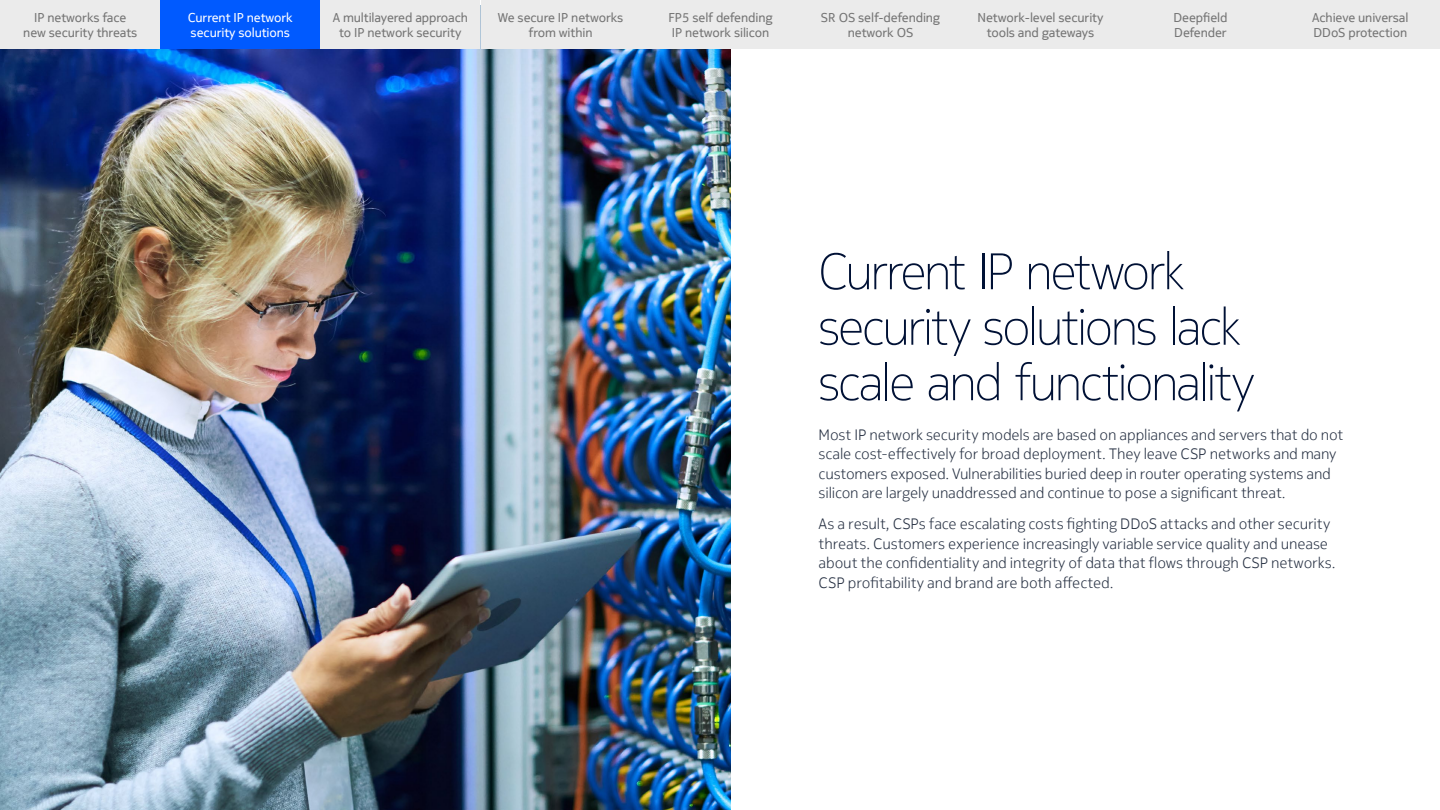
<style>
.page{position:relative;width:1440px;height:810px;background:#fff}
.page>*{position:absolute;margin:0;border:0;box-sizing:border-box;transform-origin:0 0}
.t1{font:200 51px/55.5px "Nokia Pure Headline";letter-spacing:-.03em;color:#001135}
.t2{font:300 15px/19.5px "Nokia Pure Text";letter-spacing:-.01em;color:#263042}
.t3{font:12.75px/15px "Nokia Pure Text";letter-spacing:-.01em;color:#757575;text-align:center}
.t4{font:12.75px/15px "Nokia Pure Text";letter-spacing:-.01em;color:#fff}
</style>
<div class="page">
<img style="left:0;top:5px;width:731px;height:805px">
<div style="left:0;top:0;width:160px;height:49px;background:#ebebeb"></div>
<div style="left:320px;top:0;width:160px;height:49px;background:#ebebeb"></div>
<div style="left:481px;top:0;width:160px;height:49px;background:#ebebeb"></div>
<div style="left:641px;top:0;width:160px;height:49px;background:#ebebeb"></div>
<div style="left:801px;top:0;width:160px;height:49px;background:#ebebeb"></div>
<div style="left:961px;top:0;width:160px;height:49px;background:#ebebeb"></div>
<div style="left:1121px;top:0;width:160px;height:49px;background:#ebebeb"></div>
<div style="left:1281px;top:0;width:159px;height:49px;background:#ebebeb"></div>
<div style="left:160px;top:0;width:160px;height:49px;background:#005aff"></div>
<p class="t3" style="left:23px;top:10px;width:116px">IP networks face new security threats</p>
<p class="t3" style="left:333px;top:10px;width:137px">A multilayered approach to IP network security</p>
<p class="t3" style="left:498px;top:10px;width:127px">We secure IP networks from within</p>
<p class="t3" style="left:669px;top:10px;width:106px;text-align:left">FP5 self defending<br>IP network silicon</p>
<p class="t3" style="left:821px;top:10px;width:121px">SR OS self-defending network OS</p>
<p class="t3" style="left:978px;top:10px;width:127px">Network-level security tools and gateways</p>
<p class="t3" style="left:1174px;top:10px;width:56px;text-align:left">Deepfield<br>Defender</p>
<p class="t3" style="left:1312px;top:10px;width:98px;text-align:left">Achieve universal<br>DDoS protection</p>
<p class="t4" style="left:188px;top:10px;width:107px">Current IP network security solutions</p>
<h1 class="t1" style="left:819px;top:243px;width:437px">Current IP network security solutions lack scale and functionality</h1>
<p class="t2" style="left:819px;top:425px;width:526px">Most IP network security models are based on appliances and servers that do not scale cost-effectively for broad deployment. They leave CSP networks and many customers exposed. Vulnerabilities buried deep in router operating systems and silicon are largely unaddressed and continue to pose a significant threat.</p>
<p class="t2" style="left:819px;top:514px;width:519px">As a result, CSPs face escalating costs fighting DDoS attacks and other security threats. Customers experience increasingly variable service quality and unease about the confidentiality and integrity of data that flows through CSP networks.<br>CSP profitability and brand are both affected.</p>
</div>
